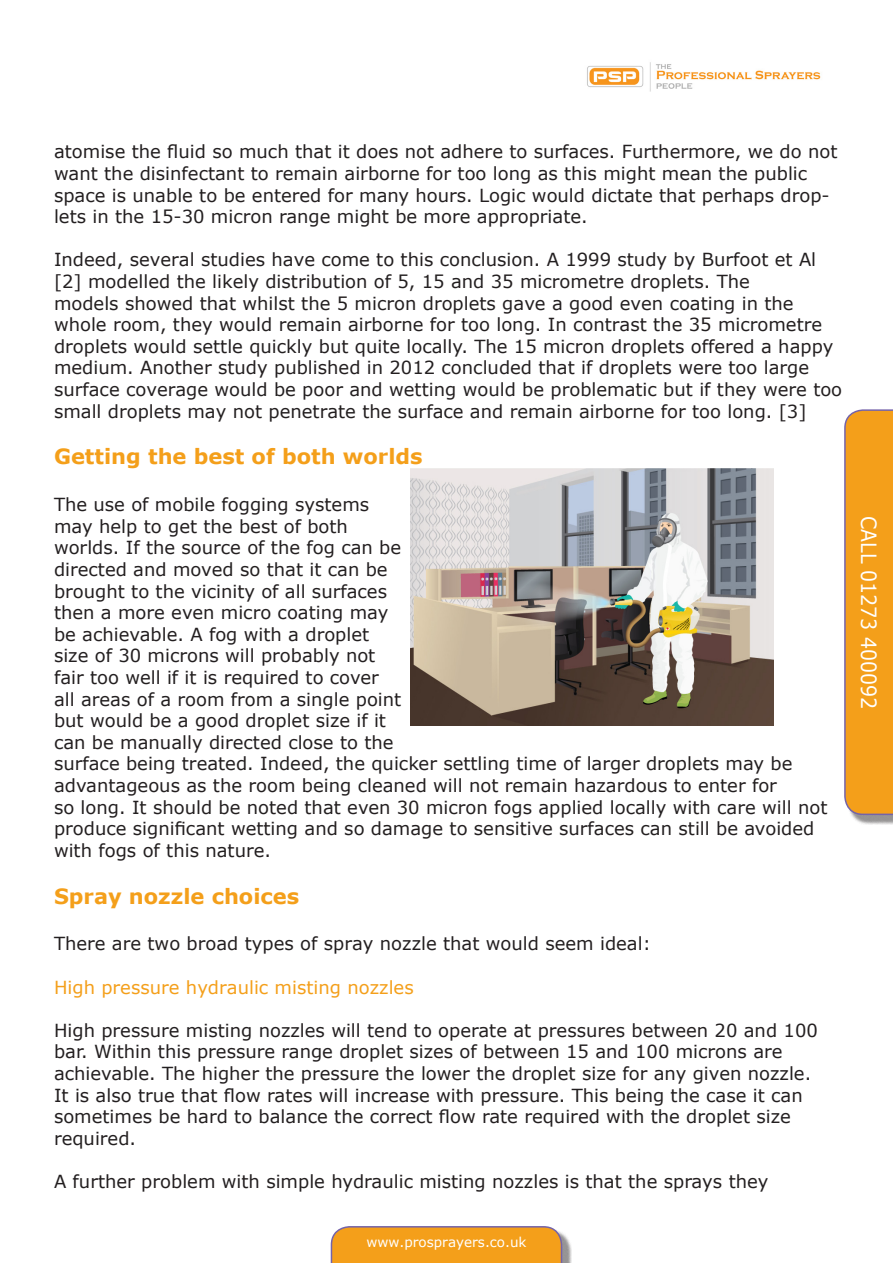
<style>
.page{position:relative;width:893px;height:1263px;background:#fff}
.page>*{position:absolute;margin:0;border:0;box-sizing:border-box;transform-origin:0 0}
.t1{font:700 21px "Verdana";color:#f49f1a}
.t2{font:21px "Verdana";color:#fff;scale:.9 1}
.t3{font:18px/21.6px "Verdana";color:#231f20}
.t4{font:18px "Verdana";color:#f49f1a}
.t5{font:13.5px "Verdana";color:#fff}
</style>
<div class="page">
<div style="left:847px;top:412px;width:46px;height:413px;background:#231f20;opacity:.49"></div>
<div style="left:844px;top:409px;width:49px;height:406px;background:#f49f1a"></div>
<img style="left:587px;top:62px;width:234px;height:30px">
<div style="left:334px;top:1229px;width:238px;height:34px;background:#231f20;opacity:.49"></div>
<svg style="left:331px;top:1226px;width:231px;height:37px"></svg>
<img style="left:411px;top:469px;width:363px;height:256px">
<p class="t3" style="left:54px;top:141px;width:785px">atomise the fluid so much that it does not adhere to surfaces. Furthermore, we do not want the disinfectant to remain airborne for too long as this might mean the public space is unable to be entered for many hours. Logic would dictate that perhaps drop&shy;lets in the 15-30 micron range might be more appropriate.</p>
<p class="t3" style="left:54px;top:249px;width:790px">Indeed, several studies have come to this conclusion. A 1999 study by Burfoot et Al [2] modelled the likely distribution of 5, 15 and 35 micrometre droplets. The<br>models showed that whilst the 5 micron droplets gave a good even coating in the whole room, they would remain airborne for too long. In contrast the 35 micrometre droplets would settle quickly but quite locally. The 15 micron droplets offered a happy medium. Another study published in 2012 concluded that if droplets were too large surface coverage would be poor and wetting would be problematic but if they were too small droplets may not penetrate the surface and remain airborne for too long. [3]</p>
<p class="t1" style="left:54px;top:442px;width:370px">Getting the best of both worlds</p>
<p class="t3" style="left:54px;top:494px;width:775px">The use of mobile fogging systems<br>may help to get the best of both<br>worlds. If the source of the fog can be<br>directed and moved so that it can be<br>brought to the vicinity of all surfaces<br>then a more even micro coating may<br>be achievable. A fog with a droplet<br>size of 30 microns will probably not<br>fair too well if it is required to cover<br>all areas of a room from a single point<br>but would be a good droplet size if it<br>can be manually directed close to the<br>surface being treated. Indeed, the quicker settling time of larger droplets may be advantageous as the room being cleaned will not remain hazardous to enter for<br>so long. It should be noted that even 30 micron fogs applied locally with care will not produce significant wetting and so damage to sensitive surfaces can still be avoided with fogs of this nature.</p>
<p class="t1" style="left:54px;top:881px;width:247px">Spray nozzle choices</p>
<p class="t3" style="left:54px;top:933px;width:598px">There are two broad types of spray nozzle that would seem ideal:</p>
<p class="t4" style="left:54px;top:975px;width:361px">High pressure hydraulic misting nozzles</p>
<p class="t3" style="left:54px;top:1019px;width:765px">High pressure misting nozzles will tend to operate at pressures between 20 and 100 bar. Within this pressure range droplet sizes of between 15 and 100 microns are achievable. The higher the pressure the lower the droplet size for any given nozzle.<br>It is also true that flow rates will increase with pressure. This being the case it can sometimes be hard to balance the correct flow rate required with the droplet size required.</p>
<p class="t3" style="left:54px;top:1170px;width:716px">A further problem with simple hydraulic misting nozzles is that the sprays they</p>
<p class="t5" style="left:366px;top:1233px;width:162px">www.prosprayers.co.uk</p>
<p class="t2" style="left:883px;top:516px;width:216px;rotate:90deg">CALL 01273 400092</p>
</div>
